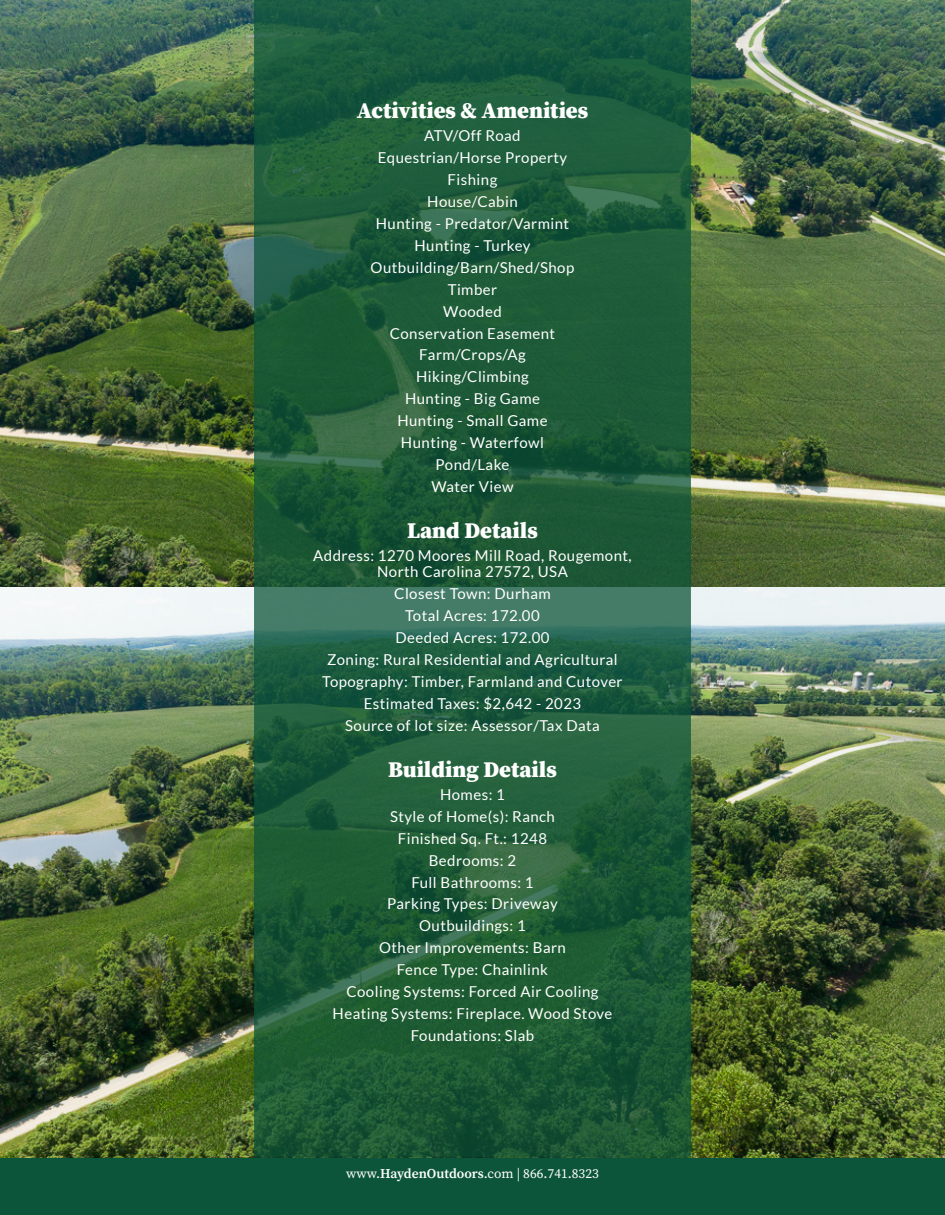
<style>
.page{position:relative;width:945px;height:1215px;background:#fff}
.page>*{position:absolute;margin:0;border:0;box-sizing:border-box;transform-origin:0 0}
.details_header{font:900 22.5px "Source Serif Pro";color:#fff}
.land_details{font:15px/16.5px "Lato";letter-spacing:.03em;color:#fff;text-align:center}
.t1{font:13.5px "Source Serif Pro";color:#fff}
.s1{font-weight:600}
</style>
<div class="page">
<div style="left:0;top:1158px;width:945px;height:57px;background:#0d553a"></div>
<img style="left:0;top:0;width:945px;height:1158px">
<svg style="left:254px;top:0;width:437px;height:1158px;background:#1f5b3a"></svg>
<p class="details_header" style="left:357px;top:95px;width:233px">Activities &amp; Amenities</p>
<p class="land_details" style="left:424px;top:128px;width:98px">ATV/Off Road</p>
<p class="land_details" style="left:378px;top:150px;width:191px">Equestrian/Horse Property</p>
<p class="land_details" style="left:448px;top:171px;width:51px">Fishing</p>
<p class="land_details" style="left:427px;top:193px;width:92px">House/Cabin</p>
<p class="land_details" style="left:376px;top:215px;width:195px">Hunting - Predator/Varmint</p>
<p class="land_details" style="left:415px;top:237px;width:117px">Hunting - Turkey</p>
<p class="land_details" style="left:371px;top:259px;width:205px">Outbuilding/Barn/Shed/Shop</p>
<p class="land_details" style="left:448px;top:281px;width:51px">Timber</p>
<p class="land_details" style="left:443px;top:303px;width:60px">Wooded</p>
<p class="land_details" style="left:390px;top:325px;width:167px">Conservation Easement</p>
<p class="land_details" style="left:419px;top:347px;width:108px">Farm/Crops/Ag</p>
<p class="land_details" style="left:416px;top:369px;width:114px">Hiking/Climbing</p>
<p class="land_details" style="left:405px;top:390px;width:137px">Hunting - Big Game</p>
<p class="land_details" style="left:397px;top:412px;width:152px">Hunting - Small Game</p>
<p class="land_details" style="left:401px;top:434px;width:145px">Hunting - Waterfowl</p>
<p class="land_details" style="left:436px;top:456px;width:75px">Pond/Lake</p>
<p class="land_details" style="left:431px;top:478px;width:84px">Water View</p>
<p class="details_header" style="left:407px;top:514px;width:132px">Land Details</p>
<p class="land_details" style="left:313px;top:547px;width:320px">Address: 1270 Moores Mill Road, Rougemont,<br>North Carolina 27572, USA</p>
<p class="land_details" style="left:394px;top:586px;width:158px">Closest Town: Durham</p>
<p class="land_details" style="left:405px;top:607px;width:136px">Total Acres: 172.00</p>
<p class="land_details" style="left:395px;top:629px;width:156px">Deeded Acres: 172.00</p>
<p class="land_details" style="left:327px;top:651px;width:292px">Zoning: Rural Residential and Agricultural</p>
<p class="land_details" style="left:322px;top:673px;width:302px">Topography: Timber, Farmland and Cutover</p>
<p class="land_details" style="left:364px;top:695px;width:219px">Estimated Taxes: $2,642 - 2023</p>
<p class="land_details" style="left:345px;top:717px;width:256px">Source of lot size: Assessor/Tax Data</p>
<p class="details_header" style="left:388px;top:753px;width:170px">Building Details</p>
<p class="land_details" style="left:440px;top:786px;width:66px">Homes: 1</p>
<p class="land_details" style="left:390px;top:808px;width:166px">Style of Home(s): Ranch</p>
<p class="land_details" style="left:398px;top:830px;width:151px">Finished Sq. Ft.: 1248</p>
<p class="land_details" style="left:429px;top:852px;width:89px">Bedrooms: 2</p>
<p class="land_details" style="left:411px;top:874px;width:124px">Full Bathrooms: 1</p>
<p class="land_details" style="left:387px;top:896px;width:172px">Parking Types: Driveway</p>
<p class="land_details" style="left:419px;top:918px;width:108px">Outbuildings: 1</p>
<p class="land_details" style="left:379px;top:939px;width:188px">Other Improvements: Barn</p>
<p class="land_details" style="left:397px;top:961px;width:153px">Fence Type: Chainlink</p>
<p class="land_details" style="left:346px;top:983px;width:254px">Cooling Systems: Forced Air Cooling</p>
<p class="land_details" style="left:333px;top:1005px;width:281px">Heating Systems: Fireplace. Wood Stove</p>
<p class="land_details" style="left:411px;top:1027px;width:125px">Foundations: Slab</p>
<p class="t1" style="left:346px;top:1164px;width:254px">www.<span class="s1">HaydenOutdoors</span>.com | 866.741.8323</p>
</div>
